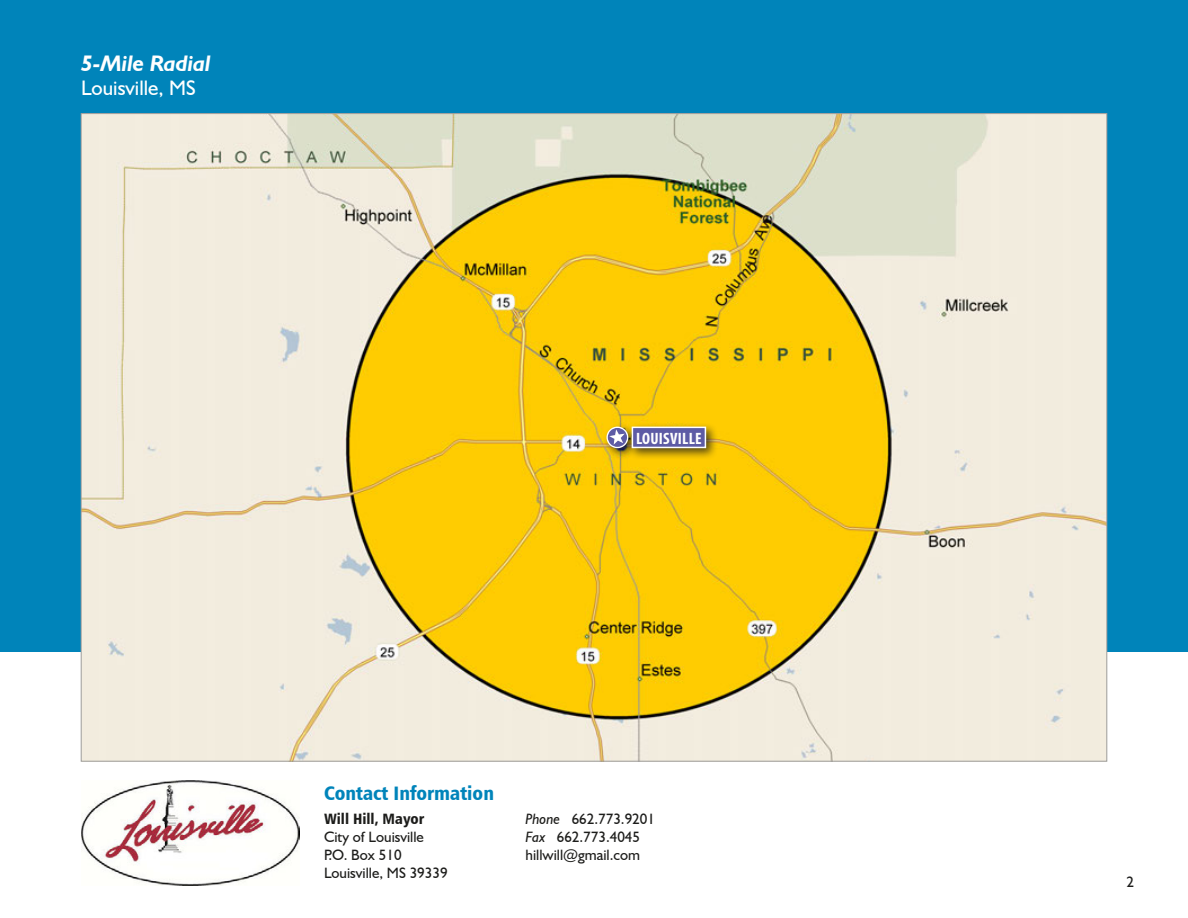
<style>
.page{position:relative;width:1188px;height:918px;background:#fff}
.page>*{position:absolute;margin:0;border:0;box-sizing:border-box;transform-origin:0 0}
.t1{font:italic 700 22.5px "Humanist 521 BT";color:#fff}
.SubHeader{font:21px "Humanist 521 BT";color:#fff}
.PageTitles{font:19.5px "Humanist 777 BT Black Condensed B";color:#0084ba}
.BlueTitles{font:700 condensed 16.5px "Myriad Pro";letter-spacing:.02em;color:#fff}
.BodyText{font:15px "Humanist 521 BT";color:#1d1d1b}
.BodyText-2{font:15px "Humanist 777 BT Black Condensed B";color:#1d1d1b}
.s1{font-style:italic}
</style>
<div class="page">
<div style="left:0;top:0;width:1188px;height:651px;background:#0084ba"></div>
<img style="left:83px;top:115px;width:1022px;height:644px">
<img style="left:81px;top:780px;width:219px;height:106px">
<div style="left:602px;top:422px;width:38px;height:38px;background:#1d1d1b;opacity:.75"></div>
<img style="left:606px;top:427px;width:22px;height:21px;border-radius:11px">
<svg style="left:608px;top:428px;width:19px;height:19px"></svg>
<img style="left:609px;top:429px;width:16px;height:16px">
<div style="left:627px;top:422px;width:91px;height:38px;background:#1d1d1b;opacity:.75"></div>
<div style="left:632px;top:427px;width:73px;height:20px;background:#5d5ba5"></div>
<div style="left:632px;top:427px;width:74px;height:21px;border:2px solid #fff"></div>
<p class="t1" style="left:81px;top:49px;width:131px">5-Mile Radial</p>
<p class="SubHeader" style="left:81px;top:75px;width:116px">Louisville, MS</p>
<p class="BlueTitles" style="left:636px;top:428px;width:67px">LOUISVILLE</p>
<p class="PageTitles" style="left:324px;top:781px;width:172px">Contact Information</p>
<p class="BodyText-2" style="left:324px;top:810px;width:102px">Will Hill, Mayor</p>
<p class="BodyText" style="left:324px;top:828px;width:101px">City of Louisville</p>
<p class="BodyText" style="left:324px;top:846px;width:79px">P.O. Box 510</p>
<p class="BodyText" style="left:324px;top:864px;width:125px">Louisville, MS 39339</p>
<p class="BodyText" style="left:526px;top:810px;width:131px"><span class="s1">Phone</span> 662.773.9201</p>
<p class="BodyText" style="left:526px;top:828px;width:116px"><span class="s1">Fax</span> 662.773.4045</p>
<p class="BodyText" style="left:526px;top:846px;width:116px">hillwill@gmail.com</p>
<p class="BodyText" style="left:1126px;top:873px;width:9px">2</p>
</div>
